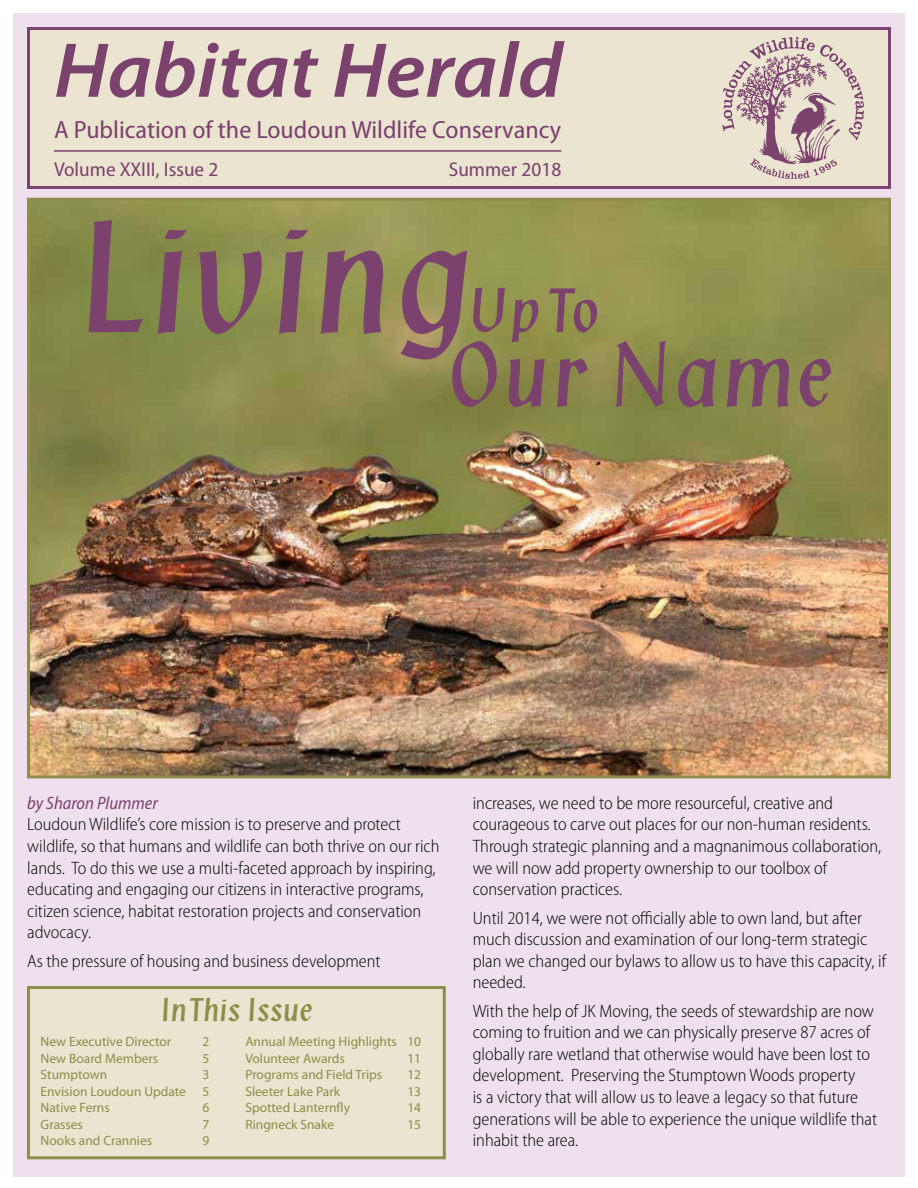
<style>
.page{position:relative;width:918px;height:1188px;background:#fff}
.page>*{position:absolute;margin:0;border:0;box-sizing:border-box;transform-origin:0 0}
.t1{font:151.2px "Klang";letter-spacing:.02em;color:#7b426d}
.t2{font:87.75px "Klang";letter-spacing:.02em;color:#7b426d}
.t3{font:italic 600 78.3px "Myriad Pro";color:#7b426d;scale:1.05 1}
.t4{font:59.4px "Klang";color:#7b426d}
.t5{font:31.5px "Klang";color:#8d8e49}
.t6{font:semi-condensed 24.9px "Myriad Pro";color:#7b426d;scale:1.05 1}
.t7{font:semi-condensed 19.95px "Myriad Pro";color:#7b426d;scale:1.05 1}
.t8{font:300 semi-condensed 18px/21.6px "Myriad Pro";color:#000}
.t9{font:italic semi-condensed 18px "Myriad Pro";color:#7b426d}
.t10{font:13.5px/16.5px "Myriad Pro";color:#8d8e49;text-align:justify}
</style>
<div class="page">
<div style="left:14px;top:14px;width:891px;height:1163px;background:#efe0ee"></div>
<div style="left:27px;top:27px;width:864px;height:162px;background:#eae4d0;border:3px solid #7b426d"></div>
<hr style="left:54px;top:150px;width:507px;height:2px;background:#7b426d">
<svg style="left:722px;top:37px;width:142px;height:142px"></svg>
<div style="left:27px;top:986px;width:419px;height:173px;background:#eae4d0;border:3px solid #8d8e49"></div>
<img style="left:31px;top:202px;width:856px;height:572px">
<div style="left:27px;top:198px;width:864px;height:580px;border:3px solid #8d8e49"></div>
<h3 class="t3" style="left:54px;top:21px;width:486px">Habitat Herald</h3>
<h3 class="t6" style="left:54px;top:115px;width:485px">A Publication of the Loudoun Wildlife Conservancy</h3>
<p class="t7" style="left:54px;top:157px;width:158px">Volume XXIII, Issue 2</p>
<p class="t7" style="left:449px;top:157px;width:109px">Summer 2018</p>
<h1 class="t1" style="left:75px;top:197px;width:399px">Living</h1>
<h3 class="t4" style="left:468px;top:279px;width:133px">Up To</h3>
<h2 class="t2" style="left:446px;top:328px;width:388px">Our Name</h2>
<p class="t9" style="left:27px;top:792px;width:132px">by Sharon Plummer</p>
<p class="t8" style="left:27px;top:813px;width:414px">Loudoun Wildlife’s core mission is to preserve and protect wildlife, so that humans and wildlife can both thrive on our rich lands. To do this we use a multi-faceted approach by inspiring, educating and engaging our citizens in interactive programs, citizen science, habitat restoration projects and conservation advocacy.</p>
<p class="t8" style="left:27px;top:950px;width:355px">As the pressure of housing and business development</p>
<h3 class="t5" style="left:161px;top:993px;width:154px">In This Issue</h3>
<p class="t10" style="left:41px;top:1033px;width:132px">New Executive Director</p>
<p class="t10" style="left:203px;top:1033px;width:8px">2</p>
<p class="t10" style="left:41px;top:1050px;width:119px">New Board Members</p>
<p class="t10" style="left:203px;top:1050px;width:8px">5</p>
<p class="t10" style="left:41px;top:1066px;width:68px">Stumptown</p>
<p class="t10" style="left:41px;top:1066px;width:170px;text-indent:162px">3<br>Envision Loudoun Update 5<br>Native Ferns</p>
<p class="t10" style="left:203px;top:1099px;width:8px">6</p>
<p class="t10" style="left:41px;top:1116px;width:44px">Grasses</p>
<p class="t10" style="left:203px;top:1116px;width:8px">7</p>
<p class="t10" style="left:41px;top:1132px;width:113px">Nooks and Crannies</p>
<p class="t10" style="left:203px;top:1132px;width:8px">9</p>
<p class="t10" style="left:245px;top:1033px;width:177px">Annual Meeting Highlights 10<br>Volunteer Awards</p>
<p class="t10" style="left:407px;top:1050px;width:15px">11</p>
<p class="t10" style="left:245px;top:1066px;width:138px">Programs and Field Trips</p>
<p class="t10" style="left:407px;top:1066px;width:15px">12</p>
<p class="t10" style="left:245px;top:1083px;width:96px">Sleeter Lake Park</p>
<p class="t10" style="left:407px;top:1083px;width:15px">13</p>
<p class="t10" style="left:245px;top:1099px;width:106px">Spotted Lanternfly</p>
<p class="t10" style="left:407px;top:1099px;width:15px">14</p>
<p class="t10" style="left:245px;top:1116px;width:90px">Ringneck Snake</p>
<p class="t10" style="left:407px;top:1116px;width:15px">15</p>
<p class="t8" style="left:473px;top:792px;width:410px">increases, we need to be more resourceful, creative and courageous to carve out places for our non-human residents.<br>Through strategic planning and a magnanimous collaboration, we will now add property ownership to our toolbox of conservation practices.</p>
<p class="t8" style="left:473px;top:907px;width:415px">Until 2014, we were not officially able to own land, but after much discussion and examination of our long-term strategic plan we changed our bylaws to allow us to have this capacity, if needed.</p>
<p class="t8" style="left:473px;top:1000px;width:406px">With the help of JK Moving, the seeds of stewardship are now coming to fruition and we can physically preserve 87 acres of globally rare wetland that otherwise would have been lost to development. Preserving the Stumptown Woods property<br>is a victory that will allow us to leave a legacy so that future generations will be able to experience the unique wildlife that inhabit the area.</p>
</div>
